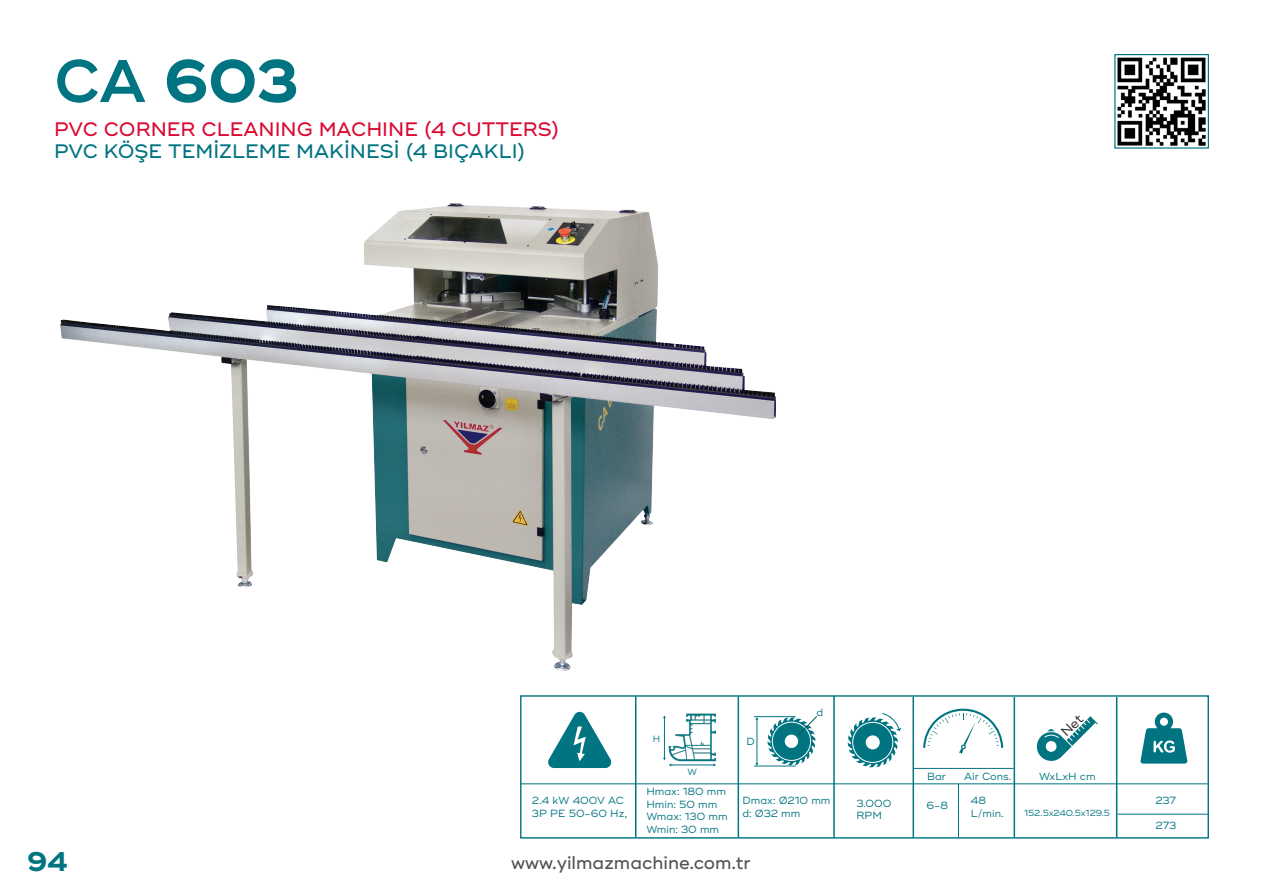
<style>
.page{position:relative;width:1263px;height:893px;background:#fff}
.page>*{position:absolute;margin:0;border:0;box-sizing:border-box;transform-origin:0 0}
.t1{font:700 60px "Ridley Grotesk";color:#007481}
.t2{font:700 27px "Ridley Grotesk";color:#007481}
.t3{font:500 19.5px "Ridley Grotesk";color:#007481}
.t4{font:500 19.5px "Ridley Grotesk";color:#db0a33}
.t5{font:500 18px "Ridley Grotesk";color:#505453}
.t6{font:10.35px/12.5px "Ridley Grotesk";color:#007481}
.t7{font:9px "Ridley Grotesk";color:#007481}
.t8{font:8.85px "Ridley Grotesk";letter-spacing:-.005em;color:#007481}
.s1{font-weight:600}
</style>
<div class="page">
<img style="left:60px;top:203px;width:716px;height:468px">
<div style="left:520px;top:695px;width:689px;height:144px;border:1px solid #007481"></div>
<hr style="left:1013px;top:697px;width:2px;height:140px;background:#007481">
<hr style="left:1116px;top:697px;width:1px;height:140px;background:#007481">
<hr style="left:738px;top:696px;width:1px;height:141px;background:#007481">
<hr style="left:912px;top:697px;width:2px;height:141px;background:#007481">
<hr style="left:833px;top:696px;width:2px;height:142px;background:#007481">
<hr style="left:520px;top:783px;width:688px;height:1px;background:#007481">
<hr style="left:1117px;top:814px;width:91px;height:1px;background:#007481">
<svg style="left:1140px;top:712px;width:47px;height:52px"></svg>
<svg style="left:548px;top:711px;width:64px;height:57px"></svg>
<svg style="left:923px;top:709px;width:80px;height:45px"></svg>
<hr style="left:958px;top:784px;width:1px;height:53px;background:#007481">
<hr style="left:914px;top:768px;width:99px;height:1px;background:#007481">
<svg style="left:848px;top:713px;width:53px;height:54px"></svg>
<hr style="left:756px;top:719px;width:1px;height:44px;background:#007481">
<hr style="left:754px;top:716px;width:42px;height:1px;background:#007481">
<hr style="left:754px;top:766px;width:42px;height:1px;background:#007481">
<svg style="left:767px;top:716px;width:50px;height:49px"></svg>
<img style="left:1117px;top:57px;width:89px;height:89px">
<div style="left:1114px;top:54px;width:95px;height:95px;border:1px solid #007681"></div>
<img style="left:665px;top:713px;width:51px;height:52px">
<hr style="left:664px;top:717px;width:1px;height:41px;background:#007481">
<hr style="left:671px;top:765px;width:44px;height:1px;background:#007481">
<svg style="left:663px;top:758px;width:8px;height:8px"></svg>
<hr style="left:635px;top:696px;width:1px;height:141px;background:#007481">
<svg style="left:1036px;top:716px;width:62px;height:45px"></svg>
<p class="t1" style="left:54px;top:45px;width:246px"><span class="s1">CA</span> 603</p>
<p class="t4" style="left:54px;top:117px;width:507px">PVC CORNER CLEANING MACHINE (4 CUTTERS)</p>
<p class="t3" style="left:54px;top:140px;width:473px">PVC KÖŞE TEMİZLEME MAKİNESİ (4 BIÇAKLI)</p>
<p class="t7" style="left:653px;top:733px;width:9px">H</p>
<p class="t7" style="left:687px;top:766px;width:11px">W</p>
<p class="t6" style="left:746px;top:735px;width:10px">D</p>
<p class="t6" style="left:816px;top:706px;width:8px">d</p>
<p class="t6" style="left:927px;top:771px;width:21px">Bar</p>
<p class="t6" style="left:964px;top:771px;width:49px">Air Cons.</p>
<p class="t6" style="left:1039px;top:771px;width:58px">WxLxH cm</p>
<p class="t6" style="left:646px;top:786px;width:81px">Hmax: 180 mm</p>
<p class="t6" style="left:646px;top:798px;width:83px">Hmin: 50 mm<br>Wmax: 130 mm</p>
<p class="t6" style="left:646px;top:823px;width:74px">Wmin: 30 mm</p>
<p class="t6" style="left:532px;top:795px;width:97px">2.4 kW 400V AC<br>3P PE 50-60 Hz,</p>
<p class="t6" style="left:742px;top:795px;width:89px">Dmax: Ø210 mm d: Ø32 mm</p>
<p class="t6" style="left:856px;top:797px;width:36px">3.000</p>
<p class="t6" style="left:971px;top:795px;width:17px">48</p>
<p class="t6" style="left:971px;top:807px;width:34px">L/min.</p>
<p class="t6" style="left:927px;top:799px;width:23px">6-8</p>
<p class="t6" style="left:856px;top:810px;width:27px">RPM</p>
<p class="t8" style="left:1024px;top:808px;width:87px">152.5x240.5x129.5</p>
<h2 class="t2" style="left:28px;top:846px;width:41px">94</h2>
<h3 class="t5" style="left:511px;top:852px;width:241px">www.yilmazmachine.com.tr</h3>
<p class="t6" style="left:1155px;top:795px;width:23px">237</p>
<p class="t6" style="left:1155px;top:820px;width:23px">273</p>
</div>
